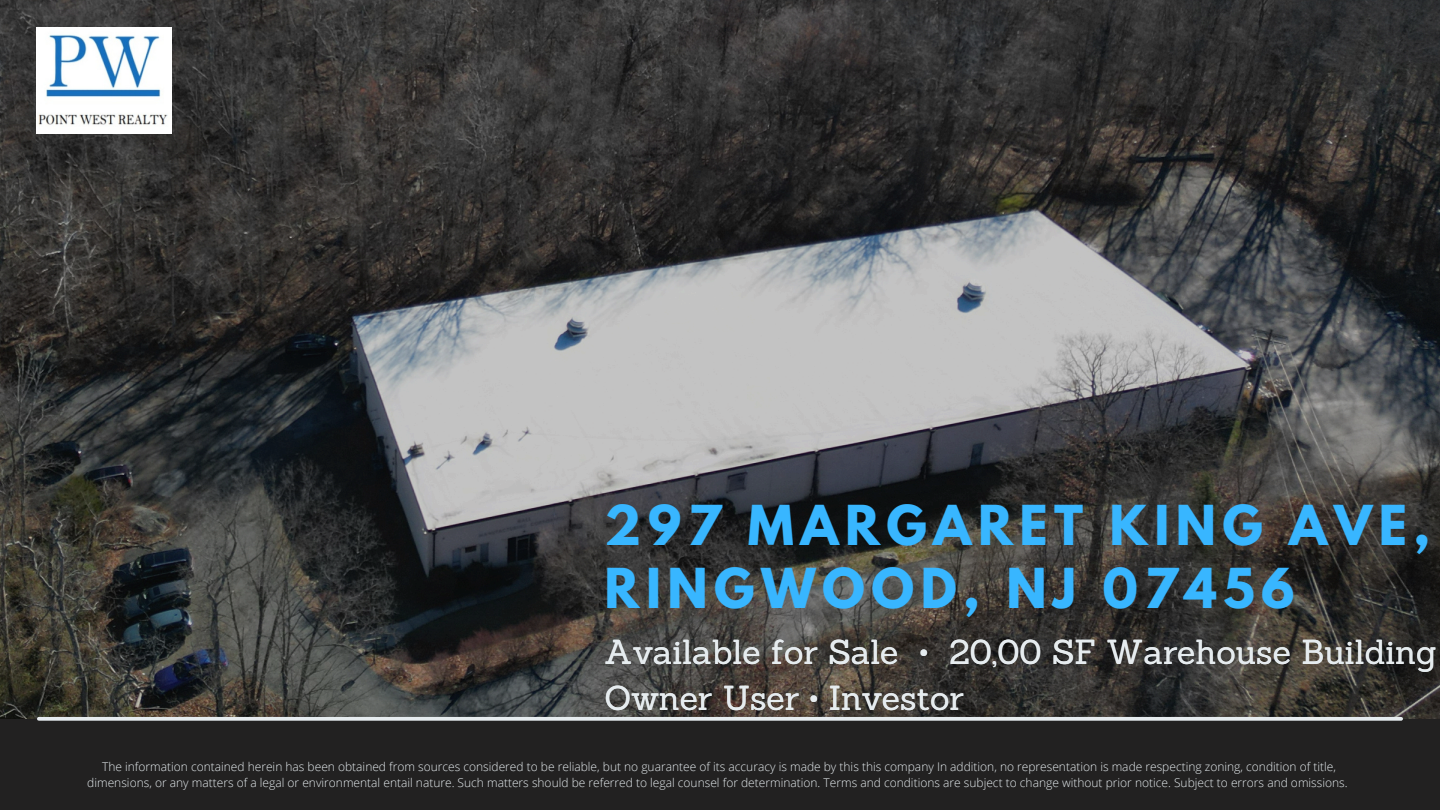
<style>
.page{position:relative;width:1440px;height:810px;background:#222121}
.page>*{position:absolute;margin:0;border:0;box-sizing:border-box;transform-origin:0 0}
.t1{font:700 48.8px/63px "League Spartan";letter-spacing:.135em;color:#38b6ff}
.t2{font:33.8px/46.5px "Sanchez";color:#e6ecef}
.t3{font:300 12px/16.5px "Open Sans";color:#e6ecef;text-align:center}
</style>
<div class="page">
<img style="left:0;top:0;width:1440px;height:718px">
<svg style="left:39px;top:717px;width:1362px;height:4px;background:#d7dcdf"></svg>
<img style="left:37px;top:28px;width:135px;height:106px">
<p class="t1" style="left:605px;top:501px;width:827px">297 MARGARET KING AVE,<br>RINGWOOD, NJ 07456</p>
<h2 class="t2" style="left:605px;top:628px;width:834px">Available for Sale • 20,00 SF Warehouse Building<br>Owner User • Investor</h2>
<p class="t3" style="left:87px;top:758px;width:1262px">The information contained herein has been obtained from sources considered to be reliable, but no guarantee of its accuracy is made by this this company In addition, no representation is made respecting zoning, condition of title, dimensions, or any matters of a legal or environmental entail nature. Such matters should be referred to legal counsel for determination. Terms and conditions are subject to change without prior notice. Subject to errors and omissions.</p>
</div>
